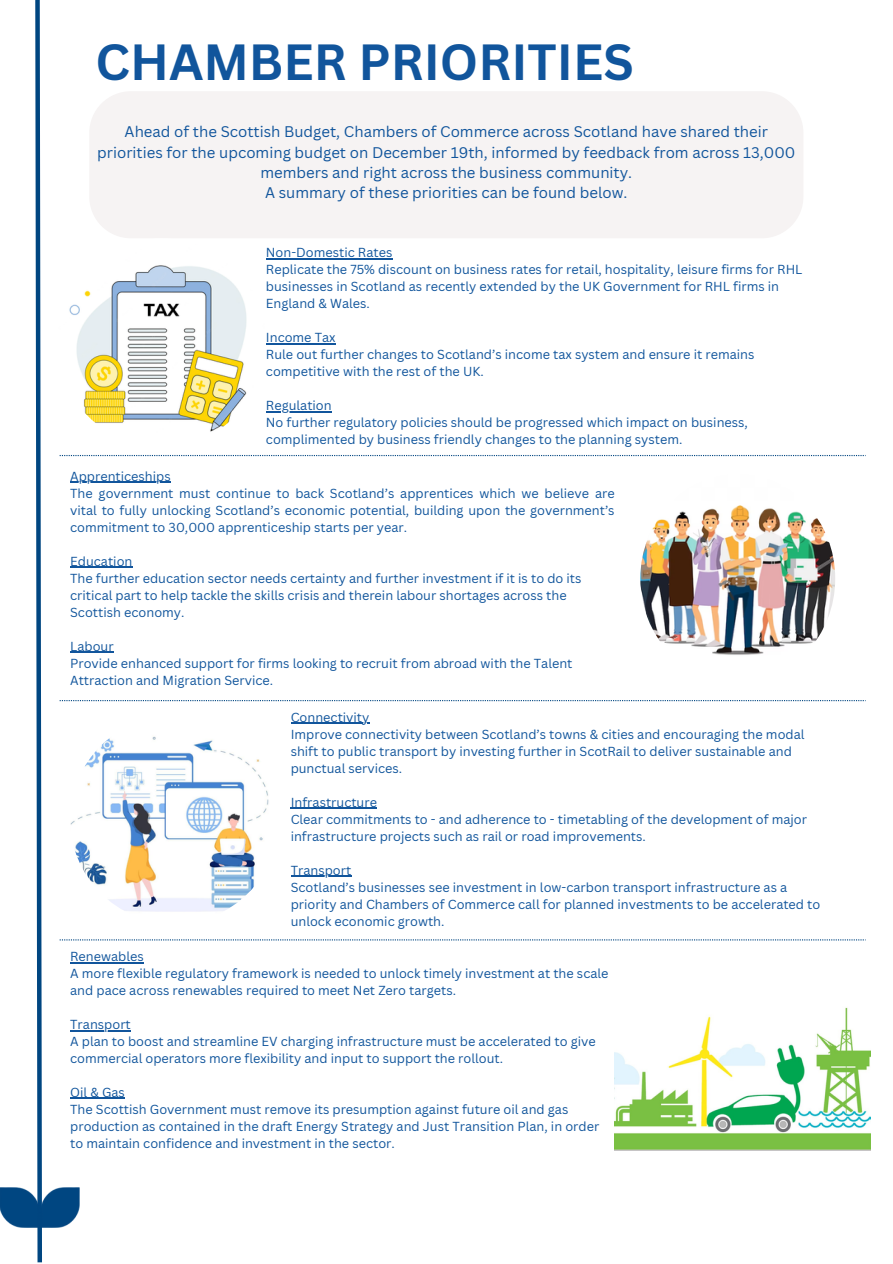
<style>
.page{position:relative;width:893px;height:1264px;background:#fff}
.page>*{position:absolute;margin:0;border:0;box-sizing:border-box;transform-origin:0 0}
.t1{font:700 49.5px "Canva Sans";color:#11559c}
.t2{font:15px/20.2px "Canva Sans";color:#11559c;text-align:center}
.t3{font:12.75px/17px "Canva Sans";color:#11559c}
</style>
<div class="page">
<div style="left:90px;top:92px;width:713px;height:146px;background:#f6f3f3"></div>
<img style="left:57px;top:238px;width:209px;height:209px;border-radius:50%">
<img style="left:640px;top:474px;width:195px;height:208px;border-radius:50%">
<img style="left:70px;top:715px;width:209px;height:208px;border-radius:50%">
<svg style="left:33px;top:0;width:11px;height:1262px"></svg>
<img style="left:0;top:1187px;width:79px;height:40px">
<svg style="left:60px;top:455px;width:804px;height:1px"></svg>
<svg style="left:60px;top:700px;width:804px;height:1px"></svg>
<svg style="left:60px;top:939px;width:804px;height:1px"></svg>
<img style="left:614px;top:1007px;width:256px;height:143px">
<hr style="left:266px;top:258px;width:126px;height:1px;background:#11559c">
<hr style="left:266px;top:343px;width:70px;height:1px;background:#11559c">
<hr style="left:266px;top:411px;width:66px;height:1px;background:#11559c">
<hr style="left:70px;top:482px;width:101px;height:1px;background:#11559c">
<hr style="left:70px;top:567px;width:62px;height:1px;background:#11559c">
<hr style="left:70px;top:651px;width:44px;height:2px;background:#11559c">
<hr style="left:290px;top:722px;width:79px;height:2px;background:#11559c">
<hr style="left:290px;top:807px;width:87px;height:1px;background:#11559c">
<hr style="left:290px;top:875px;width:61px;height:1px;background:#11559c">
<hr style="left:70px;top:962px;width:74px;height:1px;background:#11559c">
<hr style="left:70px;top:1029px;width:61px;height:2px;background:#11559c">
<hr style="left:70px;top:1097px;width:55px;height:1px;background:#11559c">
<p class="t1" style="left:95px;top:28px;width:539px">CHAMBER PRIORITIES</p>
<p class="t2" style="left:97px;top:121px;width:699px">Ahead of the Scottish Budget, Chambers of Commerce across Scotland have shared their priorities for the upcoming budget on December 19th, informed by feedback from across 13,000 members and right across the business community.</p>
<p class="t2" style="left:265px;top:182px;width:364px">A summary of these priorities can be found below.</p>
<p class="t3" style="left:266px;top:244px;width:128px">Non-Domestic Rates</p>
<p class="t3" style="left:266px;top:261px;width:538px">Replicate the 75% discount on business rates for retail, hospitality, leisure firms for RHL businesses in Scotland as recently extended by the UK Government for RHL firms in<br>England &amp; Wales.</p>
<p class="t3" style="left:266px;top:329px;width:71px">Income Tax</p>
<p class="t3" style="left:266px;top:346px;width:490px">Rule out further changes to Scotland’s income tax system and ensure it remains competitive with the rest of the UK.</p>
<p class="t3" style="left:266px;top:397px;width:67px">Regulation</p>
<p class="t3" style="left:266px;top:414px;width:483px">No further regulatory policies should be progressed which impact on business, complimented by business friendly changes to the planning system.</p>
<p class="t3" style="left:70px;top:467px;width:102px">Apprenticeships</p>
<p class="t3" style="left:70px;top:484px;width:546px;text-align:justify">The government must continue to back Scotland’s apprentices which we believe are vital to fully unlocking Scotland’s economic potential, building upon the government’s commitment to 30,000 apprenticeship starts per year.</p>
<p class="t3" style="left:70px;top:552px;width:64px">Education</p>
<p class="t3" style="left:70px;top:569px;width:513px">The further education sector needs certainty and further investment if it is to do its critical part to help tackle the skills crisis and therein labour shortages across the<br>Scottish economy.</p>
<p class="t3" style="left:70px;top:637px;width:45px">Labour</p>
<p class="t3" style="left:70px;top:654px;width:504px">Provide enhanced support for firms looking to recruit from abroad with the Talent<br>Attraction and Migration Service.</p>
<p class="t3" style="left:290px;top:708px;width:80px">Connectivity</p>
<p class="t3" style="left:290px;top:725px;width:515px">Improve connectivity between Scotland’s towns &amp; cities and encouraging the modal shift to public transport by investing further in ScotRail to deliver sustainable and punctual services.</p>
<p class="t3" style="left:290px;top:793px;width:88px">Infrastructure</p>
<p class="t3" style="left:290px;top:810px;width:518px">Clear commitments to - and adherence to - timetabling of the development of major infrastructure projects such as rail or road improvements.</p>
<p class="t3" style="left:290px;top:861px;width:62px">Transport</p>
<p class="t3" style="left:290px;top:878px;width:531px">Scotland’s businesses see investment in low-carbon transport infrastructure as a priority and Chambers of Commerce call for planned investments to be accelerated to unlock economic growth.</p>
<p class="t3" style="left:70px;top:947px;width:75px">Renewables</p>
<p class="t3" style="left:70px;top:964px;width:540px">A more flexible regulatory framework is needed to unlock timely investment at the scale and pace across renewables required to meet Net Zero targets.</p>
<p class="t3" style="left:70px;top:1015px;width:62px">Transport</p>
<p class="t3" style="left:70px;top:1032px;width:527px">A plan to boost and streamline EV charging infrastructure must be accelerated to give commercial operators more flexibility and input to support the rollout.</p>
<p class="t3" style="left:70px;top:1083px;width:56px">Oil &amp; Gas</p>
<p class="t3" style="left:70px;top:1100px;width:530px">The Scottish Government must remove its presumption against future oil and gas production as contained in the draft Energy Strategy and Just Transition Plan, in order to maintain confidence and investment in the sector.</p>
</div>
